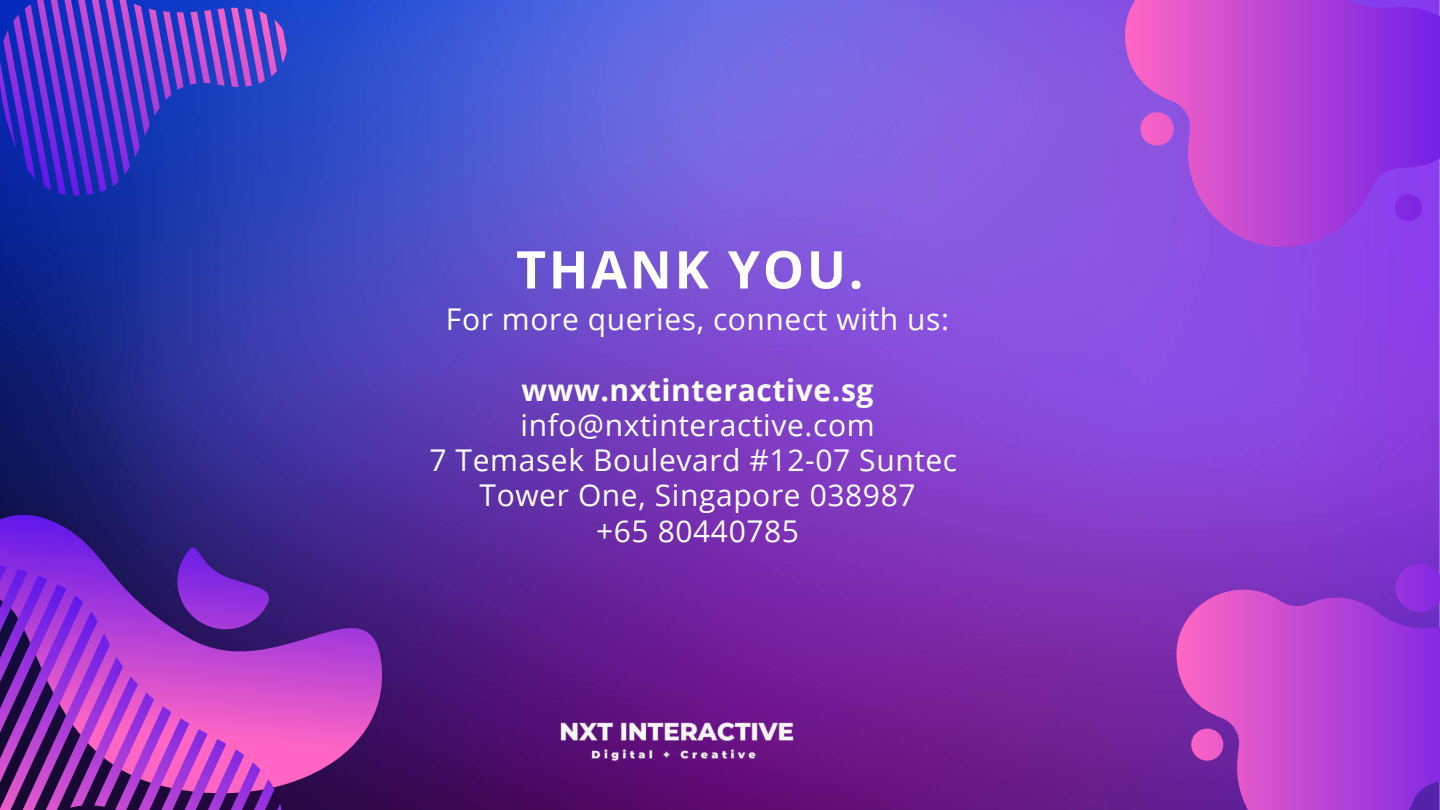
<style>
.page{position:relative;width:1440px;height:810px;background:#fff}
.page>*{position:absolute;margin:0;border:0;box-sizing:border-box;transform-origin:0 0}
.t1{font:700 52px "Open Sans";letter-spacing:.05em;color:#fff}
.t2{font:30px/35.2px "Open Sans";letter-spacing:.02em;color:#fff;text-align:center}
.t3{font:700 30px "Open Sans";letter-spacing:.02em;color:#fff}
</style>
<div class="page">
<img style="left:0;top:0;width:1440px;height:810px">
<svg style="left:1177px;top:589px;width:263px;height:221px;background:#af40cc"></svg>
<svg style="left:1396px;top:564px;width:44px;height:48px;background:#8a2fdb"></svg>
<svg style="left:1436px;top:807px;width:4px;height:3px"></svg>
<svg style="left:1191px;top:729px;width:32px;height:32px"></svg>
<svg style="left:1125px;top:0;width:315px;height:249px;background:#aa43d9"></svg>
<svg style="left:1395px;top:194px;width:27px;height:27px"></svg>
<svg style="left:1140px;top:112px;width:34px;height:34px"></svg>
<svg style="left:0;top:497px;width:389px;height:313px;background:#5f2991"></svg>
<svg style="left:0;top:565px;width:282px;height:245px;background:#9b39b5"></svg>
<svg style="left:171px;top:534px;width:109px;height:102px;background:#55249d"></svg>
<svg style="left:0;top:0;width:287px;height:196px;background:#4139c1"></svg>
<img style="left:546px;top:691px;width:262px;height:105px">
<h1 class="t1" style="left:516px;top:233px;width:349px">THANK YOU.</h1>
<p class="t2" style="left:446px;top:301px;width:505px">For more queries, connect with us:</p>
<p class="t3" style="left:522px;top:368px;width:353px">www.nxtinteractive.sg</p>
<p class="t2" style="left:429px;top:407px;width:529px">info@nxtinteractive.com<br>7 Temasek Boulevard #12-07 Suntec<br>Tower One, Singapore 038987<br>+65 80440785</p>
</div>
